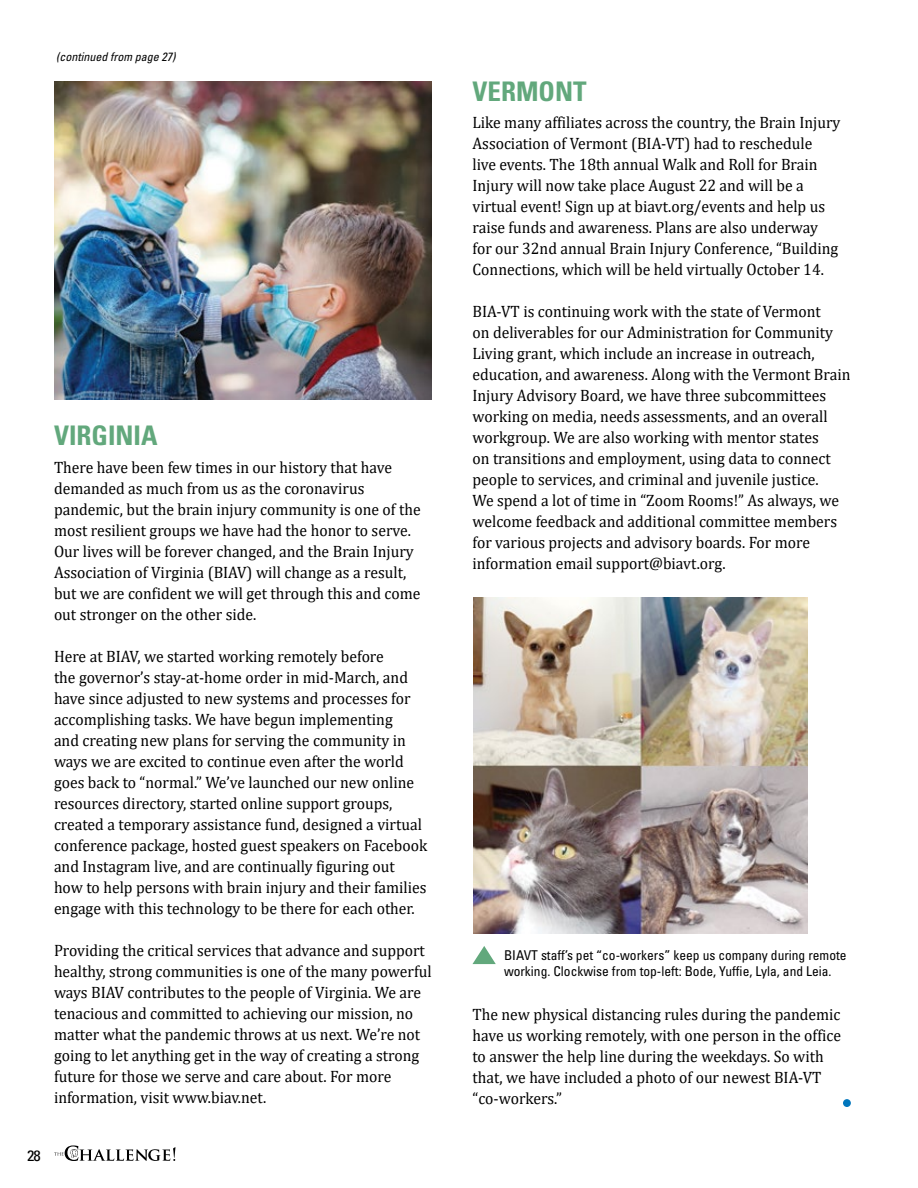
<style>
.page{position:relative;width:918px;height:1188px;background:#fff}
.page>*{position:absolute;margin:0;border:0;box-sizing:border-box;transform-origin:0 0}
.t1{font:700 condensed 27px "Univers LT Std";color:#62a87c}
.t2{font:16.5px/21px "Cambria";color:#000;scale:.95 1}
.t3{font:condensed 15px "Univers LT Std";color:#000;scale:1.1 1}
.t4{font:condensed 13.5px/16.5px "Univers LT Std";color:#000}
.t5{font:italic condensed 12px "Univers LT Std";color:#000}
</style>
<div class="page">
<svg style="left:54px;top:1145px;width:122px;height:16px"></svg>
<img style="left:473px;top:598px;width:335px;height:335px">
<div style="left:843px;top:1099px;width:8px;height:8px;background:#0076bd;border-radius:50%"></div>
<img style="left:54px;top:81px;width:378px;height:319px">
<svg style="left:472px;top:946px;width:24px;height:18px"></svg>
<p class="t5" style="left:56px;top:49px;width:121px">(continued from page 27)</p>
<h1 class="t1" style="left:54px;top:419px;width:105px">VIRGINIA</h1>
<p class="t2" style="left:54px;top:457px;width:388px">There have been few times in our history that have demanded as much from us as the coronavirus pandemic, but the brain injury community is one of the most resilient groups we have had the honor to serve.<br>Our lives will be forever changed, and the Brain Injury Association of Virginia (BIAV) will change as a result, but we are confident we will get through this and come out stronger on the other side.</p>
<p class="t2" style="left:54px;top:646px;width:394px">Here at BIAV, we started working remotely before<br>the governor’s stay-at-home order in mid-March, and have since adjusted to new systems and processes for accomplishing tasks. We have begun implementing<br>and creating new plans for serving the community in ways we are excited to continue even after the world goes back to “normal.” We’ve launched our new online resources directory, started online support groups, created a temporary assistance fund, designed a virtual conference package, hosted guest speakers on Facebook and Instagram live, and are continually figuring out how to help persons with brain injury and their families engage with this technology to be there for each other.</p>
<p class="t2" style="left:54px;top:940px;width:399px">Providing the critical services that advance and support healthy, strong communities is one of the many powerful ways BIAV contributes to the people of Virginia. We are tenacious and committed to achieving our mission, no matter what the pandemic throws at us next. We’re not going to let anything get in the way of creating a strong future for those we serve and care about. For more information, visit www.biav.net.</p>
<p class="t3" style="left:27px;top:1146px;width:14px">28</p>
<h1 class="t1" style="left:472px;top:74px;width:116px">VERMONT</h1>
<p class="t2" style="left:472px;top:112px;width:389px">Like many affiliates across the country, the Brain Injury Association of Vermont (BIA-VT) had to reschedule<br>live events. The 18th annual Walk and Roll for Brain Injury will now take place August 22 and will be a virtual event! Sign up at biavt.org/events and help us raise funds and awareness. Plans are also underway for our 32nd annual Brain Injury Conference, “Building Connections, which will be held virtually October 14.</p>
<p class="t2" style="left:472px;top:301px;width:399px">BIA-VT is continuing work with the state of Vermont<br>on deliverables for our Administration for Community Living grant, which include an increase in outreach, education, and awareness. Along with the Vermont Brain Injury Advisory Board, we have three subcommittees working on media, needs assessments, and an overall workgroup. We are also working with mentor states<br>on transitions and employment, using data to connect people to services, and criminal and juvenile justice.<br>We spend a lot of time in “Zoom Rooms!” As always, we welcome feedback and additional committee members for various projects and advisory boards. For more information email support@biavt.org.</p>
<p class="t4" style="left:504px;top:946px;width:344px">BIAVT staff’s pet “co-workers” keep us company during remote working. Clockwise from top-left: Bode, Yuffie, Lyla, and Leia.</p>
<p class="t2" style="left:472px;top:1004px;width:389px">The new physical distancing rules during the pandemic have us working remotely, with one person in the office to answer the help line during the weekdays. So with that, we have included a photo of our newest BIA-VT “co-workers.”</p>
</div>
